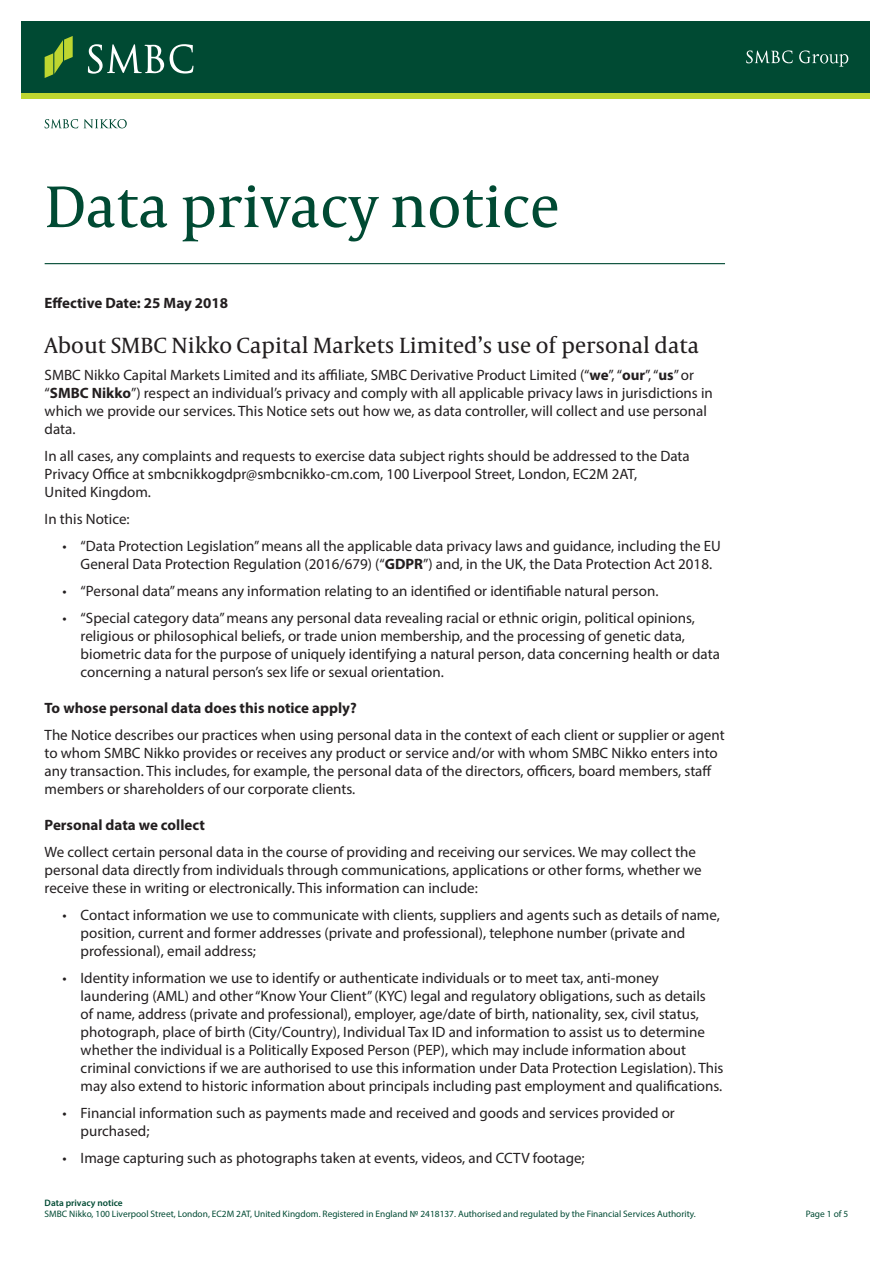
<style>
.page{position:relative;width:893px;height:1263px;background:#fff}
.page>*{position:absolute;margin:0;border:0;box-sizing:border-box;transform-origin:0 0}
.page_header{font:60px "Capitolium News 2";color:#004a33}
.section_header{font:22.5px "Capitolium News 2";color:#231f20}
.text{font:15px/18px "Myriad Pro";color:#231f20}
.subheader{font:700 15px "Myriad Pro";color:#231f20}
.t1{font:9.3px "Myriad Pro";color:#004a33}
.t2{font:600 9.3px "Myriad Pro";color:#004a33}
.s1{font-weight:700}
</style>
<div class="page">
<div style="left:21px;top:93px;width:849px;height:6px;background:#bed630"></div>
<div style="left:21px;top:21px;width:849px;height:72px;background:#004a33"></div>
<svg style="left:45px;top:36px;width:28px;height:42px"></svg>
<svg style="left:88px;top:44px;width:105px;height:30px"></svg>
<svg style="left:746px;top:50px;width:47px;height:13px"></svg>
<svg style="left:799px;top:50px;width:49px;height:17px"></svg>
<hr style="left:45px;top:263px;width:680px;height:1px;background:#004a33">
<svg style="left:45px;top:119px;width:82px;height:9px"></svg>
<p class="page_header" style="left:45px;top:165px;width:517px">Data privacy notice</p>
<p class="subheader" style="left:45px;top:293px;width:185px">Effective Date: 25 May 2018</p>
<p class="section_header" style="left:45px;top:330px;width:656px">About SMBC Nikko Capital Markets Limited’s use of personal data</p>
<p class="text" style="left:45px;top:366px;width:670px">SMBC Nikko Capital Markets Limited and its affiliate, SMBC Derivative Product Limited (“<span class="s1">we</span>”, “<span class="s1">our</span>”, “<span class="s1">us</span>” or “<span class="s1">SMBC Nikko</span>”) respect an individual’s privacy and comply with all applicable privacy laws in jurisdictions in which we provide our services. This Notice sets out how we, as data controller, will collect and use personal data.</p>
<p class="text" style="left:45px;top:447px;width:647px">In all cases, any complaints and requests to exercise data subject rights should be addressed to the Data<br>Privacy Office at smbcnikkogdpr@smbcnikko-cm.com, 100 Liverpool Street, London, EC2M 2AT,<br>United Kingdom.</p>
<p class="text" style="left:45px;top:510px;width:86px">In this Notice:</p>
<p class="text" style="left:81px;top:537px;width:642px;text-indent:-18px">• “Data Protection Legislation” means all the applicable data privacy laws and guidance, including the EU<br>General Data Protection Regulation (2016/679) (“<span class="s1">GDPR</span>”) and, in the UK, the Data Protection Act 2018.</p>
<p class="text" style="left:63px;top:582px;width:597px">• “Personal data” means any information relating to an identified or identifiable natural person.</p>
<p class="text" style="left:81px;top:609px;width:641px;text-indent:-18px">• “Special category data” means any personal data revealing racial or ethnic origin, political opinions, religious or philosophical beliefs, or trade union membership, and the processing of genetic data, biometric data for the purpose of uniquely identifying a natural person, data concerning health or data concerning a natural person’s sex life or sexual orientation.</p>
<p class="subheader" style="left:45px;top:698px;width:313px">To whose personal data does this notice apply?</p>
<p class="text" style="left:45px;top:726px;width:681px">The Notice describes our practices when using personal data in the context of each client or supplier or agent to whom SMBC Nikko provides or receives any product or service and/or with whom SMBC Nikko enters into any transaction. This includes, for example, the personal data of the directors, officers, board members, staff members or shareholders of our corporate clients.</p>
<p class="subheader" style="left:45px;top:815px;width:162px">Personal data we collect</p>
<p class="text" style="left:45px;top:843px;width:658px">We collect certain personal data in the course of providing and receiving our services. We may collect the personal data directly from individuals through communications, applications or other forms, whether we receive these in writing or electronically. This information can include:</p>
<p class="text" style="left:81px;top:906px;width:641px;text-indent:-18px">• Contact information we use to communicate with clients, suppliers and agents such as details of name, position, current and former addresses (private and professional), telephone number (private and professional), email address;</p>
<p class="text" style="left:81px;top:969px;width:644px;text-indent:-18px">• Identity information we use to identify or authenticate individuals or to meet tax, anti-money laundering (AML) and other “Know Your Client” (KYC) legal and regulatory obligations, such as details<br>of name, address (private and professional), employer, age/date of birth, nationality, sex, civil status, photograph, place of birth (City/Country), Individual Tax ID and information to assist us to determine whether the individual is a Politically Exposed Person (PEP), which may include information about criminal convictions if we are authorised to use this information under Data Protection Legislation). This may also extend to historic information about principals including past employment and qualifications.</p>
<p class="text" style="left:81px;top:1104px;width:596px;text-indent:-18px">• Financial information such as payments made and received and goods and services provided or purchased;</p>
<p class="text" style="left:63px;top:1149px;width:524px">• Image capturing such as photographs taken at events, videos, and CCTV footage;</p>
<p class="t2" style="left:45px;top:1197px;width:80px">Data privacy notice</p>
<p class="t1" style="left:45px;top:1208px;width:653px">SMBC Nikko, 100 Liverpool Street, London, EC2M 2AT, United Kingdom. Registered in England № 2418137. Authorised and regulated by the Financial Services Authority.</p>
<p class="t1" style="left:806px;top:1208px;width:44px">Page 1 of 5</p>
</div>
